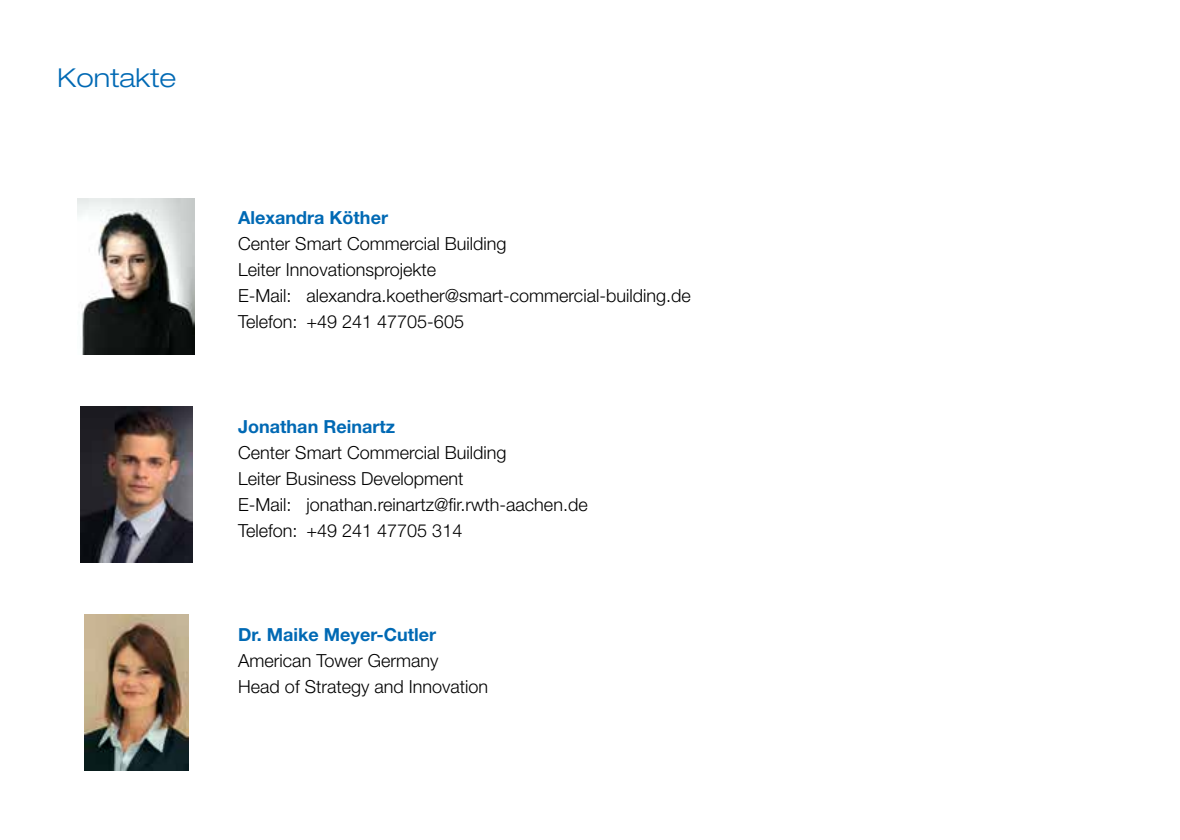
<style>
.page{position:relative;width:1180px;height:840px;background:#fff}
.page>*{position:absolute;margin:0;border:0;box-sizing:border-box;transform-origin:0 0}
.t1{font:300 expanded 26px "Helvetica Neue LT Std";color:#0069b4}
.t2{font:300 18px/26px "Helvetica Neue LT Std";color:#000}
.t3{font:700 18px "Helvetica Neue LT Std";color:#0069b4}
</style>
<div class="page">
<img style="left:77px;top:198px;width:117px;height:156px">
<img style="left:81px;top:406px;width:111px;height:156px">
<img style="left:84px;top:614px;width:104px;height:156px">
<h1 class="t1" style="left:57px;top:62px;width:120px">Kontakte</h1>
<p class="t3" style="left:238px;top:206px;width:151px">Alexandra Köther</p>
<p class="t2" style="left:238px;top:230px;width:454px">Center Smart Commercial Building<br>Leiter Innovationsprojekte<br>E-Mail: alexandra.koether@smart-commercial-building.de Telefon: +49 241 47705-605</p>
<p class="t3" style="left:238px;top:414px;width:158px">Jonathan Reinartz</p>
<p class="t2" style="left:238px;top:438px;width:351px">Center Smart Commercial Building<br>Leiter Business Development<br>E-Mail: jonathan.reinartz@fir.rwth-aachen.de Telefon: +49 241 47705 314</p>
<p class="t3" style="left:238px;top:622px;width:199px">Dr. Maike Meyer-Cutler</p>
<p class="t2" style="left:238px;top:646px;width:251px">American Tower Germany<br>Head of Strategy and Innovation</p>
</div>
